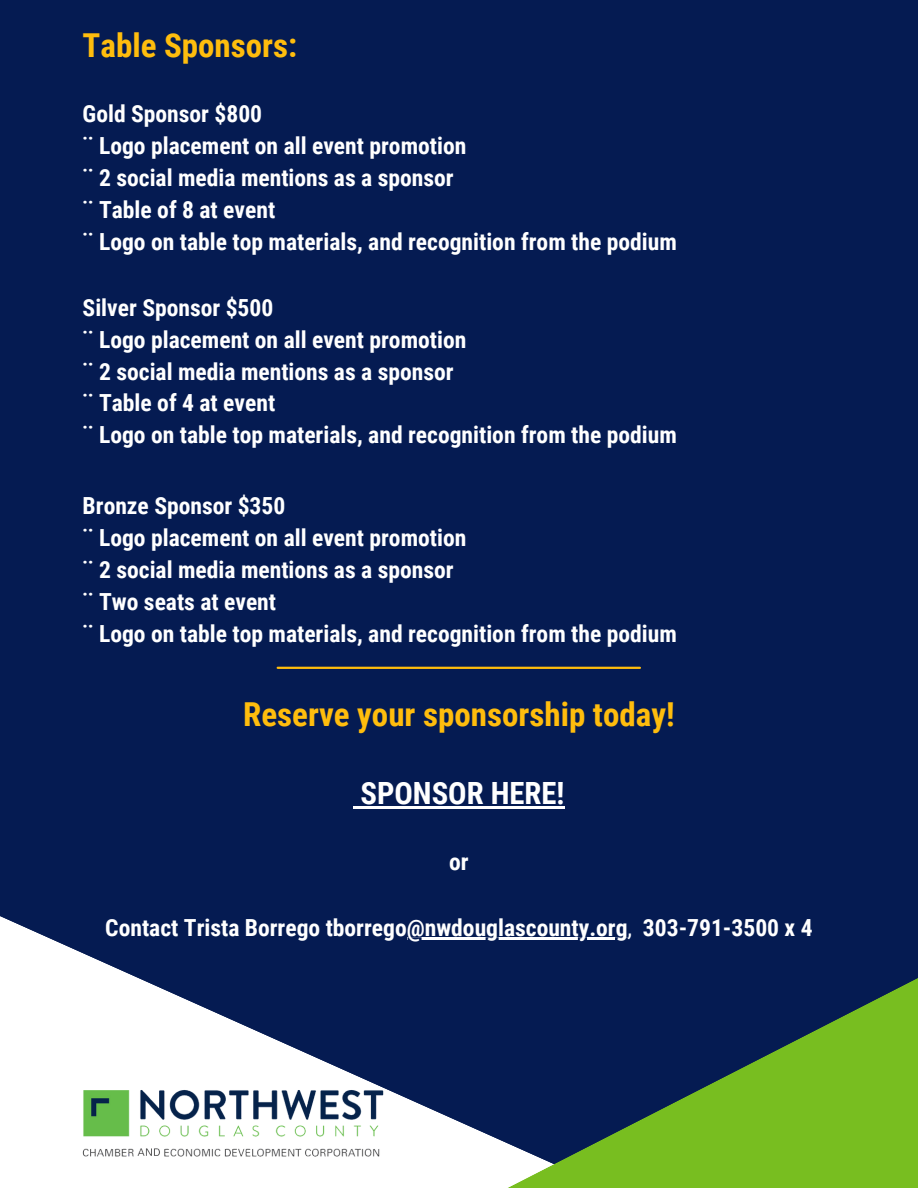
<style>
.page{position:relative;width:918px;height:1188px;background:#051b52}
.page>*{position:absolute;margin:0;border:0;box-sizing:border-box;transform-origin:0 0}
.t1{font:700 33px "Roboto Condensed";color:#ffbd0d}
.t2{font:700 30.6px "Roboto Condensed";color:#fff}
.t3{font:700 23.55px/31.8px "Roboto Condensed";color:#fff}
.s1{font-weight:400}
</style>
<div class="page">
<svg style="left:0;top:916px;width:628px;height:272px;fill:#fff"></svg>
<svg style="left:280px;top:950px;width:638px;height:238px"></svg>
<svg style="left:353px;top:806px;width:8px;height:2px"></svg>
<hr style="left:361px;top:806px;width:203px;height:2px;background:#fff">
<hr style="left:407px;top:938px;width:221px;height:2px;background:#fff">
<img style="left:83px;top:1090px;width:300px;height:69px">
<hr style="left:278px;top:667px;width:362px;height:2px;background:#ffbd0d">
<h1 class="t1" style="left:83px;top:26px;width:216px">Table Sponsors:</h1>
<p class="t3" style="left:83px;top:98px;width:596px">Gold Sponsor $800<br>¨ Logo placement on all event promotion<br>¨ 2 social media mentions as a sponsor<br>¨ Table of 8 at event<br>¨ Logo on table top materials, and recognition from the podium</p>
<p class="t3" style="left:83px;top:292px;width:596px">Silver Sponsor $500<br>¨ Logo placement on all event promotion<br>¨ 2 social media mentions as a sponsor<br>¨ Table of 4 at event<br>¨ Logo on table top materials, and recognition from the podium</p>
<p class="t3" style="left:83px;top:491px;width:596px">Bronze Sponsor $350<br>¨ Logo placement on all event promotion<br>¨ 2 social media mentions as a sponsor<br>¨ Two seats at event<br>¨ Logo on table top materials, and recognition from the podium</p>
<h1 class="t1" style="left:243px;top:696px;width:433px">Reserve your sponsorship today!</h1>
<p class="t2" style="left:361px;top:776px;width:205px">SPONSOR HERE!</p>
<p class="t3" style="left:449px;top:846px;width:21px">or</p>
<p class="t3" style="left:105px;top:912px;width:709px">Contact Trista Borrego tborrego@nwdouglascounty.org<span class="s1">,</span> 303-791-3500 x 4</p>
</div>
